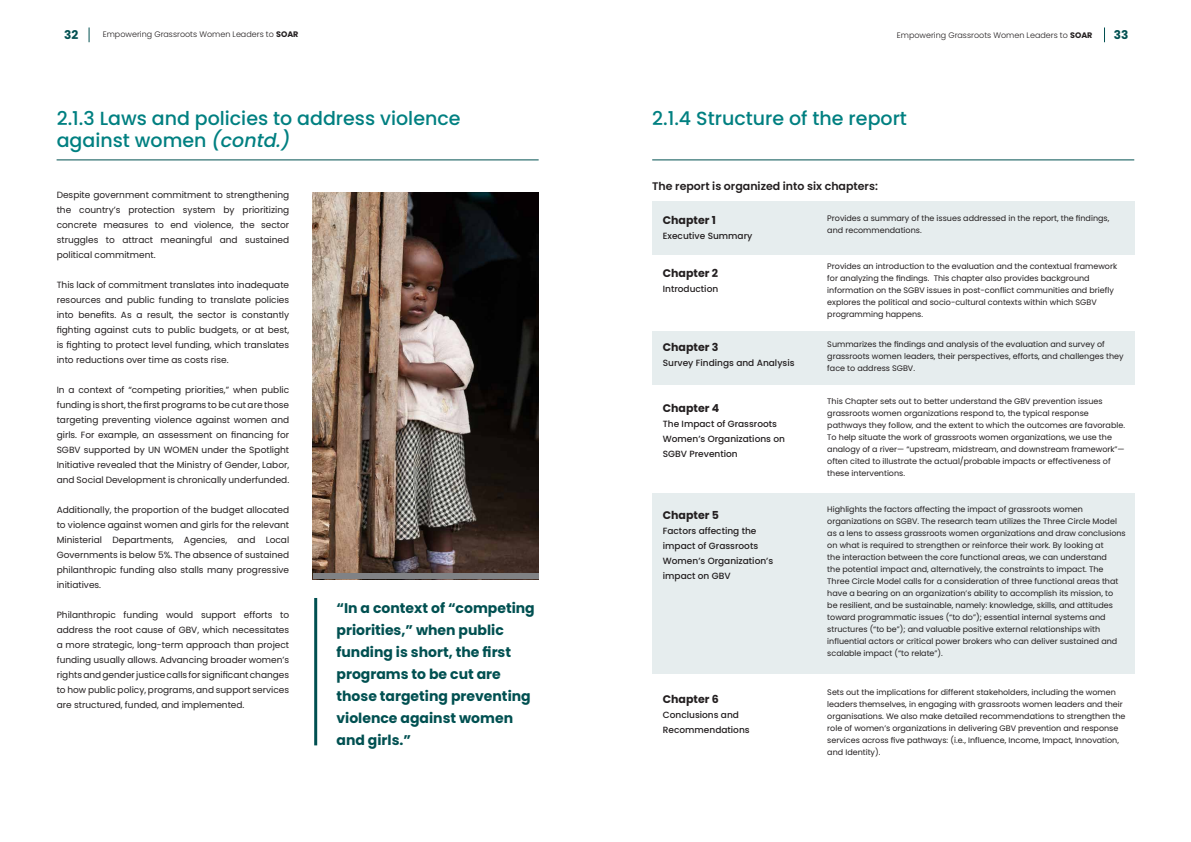
<style>
.page{position:relative;width:1191px;height:842px;background:#fff}
.page>*{position:absolute;margin:0;border:0;box-sizing:border-box;transform-origin:0 0}
.t1{font:500 19px/22px "Poppins";color:#008081}
.t2{font:700 14px/22px "Poppins";color:#005051}
.t3{font:700 12px "Poppins";color:#005051}
.t4{font:700 11px "Poppins";color:#231f20}
.t5{font:600 11px "Poppins";color:#231f20}
.t6{font:9px/15px "Poppins";color:#231f20;text-align:justify}
.t7{font:500 9px/15px "Poppins";color:#231f20}
.t8{font:8px/12px "Poppins";color:#231f20}
.t9{font:300 8px "Poppins";color:#231f20}
.s1{font-weight:700}
.s2{font-style:italic}
</style>
<div class="page">
<svg style="left:89px;top:27px;width:1px;height:15px"></svg>
<svg style="left:1104px;top:27px;width:1px;height:15px"></svg>
<hr style="left:314px;top:598px;width:3px;height:147px;background:#005051">
<hr style="left:57px;top:160px;width:481px;height:1px;background:#005051">
<img style="left:313px;top:192px;width:226px;height:381px">
<div style="left:313px;top:573px;width:226px;height:6px;background:#808285"></div>
<div style="left:652px;top:201px;width:482px;height:54px;background:#e6edee"></div>
<div style="left:652px;top:331px;width:482px;height:54px;background:#e6edee"></div>
<div style="left:652px;top:493px;width:482px;height:180px;background:#e6edee"></div>
<hr style="left:652px;top:160px;width:482px;height:1px;background:#005051">
<h3 class="t3" style="left:64px;top:28px;width:16px">32</h3>
<p class="t9" style="left:103px;top:29px;width:197px">Empowering Grassroots Women Leaders to <span class="s1">SOAR</span></p>
<p class="t9" style="left:896px;top:30px;width:197px">Empowering Grassroots Women Leaders to <span class="s1">SOAR</span></p>
<h3 class="t3" style="left:1113px;top:28px;width:16px">33</h3>
<h1 class="t1" style="left:57px;top:108px;width:405px">2.1.3 Laws and policies to address violence against women <span class="s2">(contd.)</span></h1>
<p class="t6" style="left:57px;top:187px;width:234px">Despite government commitment to strengthening the country’s protection system by prioritizing concrete measures to end violence, the sector struggles to attract meaningful and sustained political commitment.</p>
<p class="t6" style="left:57px;top:277px;width:234px">This lack of commitment translates into inadequate resources and public funding to translate policies into benefits. As a result, the sector is constantly fighting against cuts to public budgets, or at best, is fighting to protect level funding, which translates into reductions over time as costs rise.</p>
<p class="t6" style="left:57px;top:382px;width:234px">In a context of “competing priorities,” when public funding is short, the first programs to be cut are those targeting preventing violence against women and girls. For example, an assessment on financing for SGBV supported by UN WOMEN under the Spotlight Initiative revealed that the Ministry of Gender, Labor, and Social Development is chronically underfunded.</p>
<p class="t6" style="left:57px;top:502px;width:234px">Additionally, the proportion of the budget allocated to violence against women and girls for the relevant Ministerial Departments, Agencies, and Local Governments is below 5%. The absence of sustained philanthropic funding also stalls many progressive initiatives.</p>
<p class="t6" style="left:57px;top:607px;width:234px">Philanthropic funding would support efforts to address the root cause of GBV, which necessitates a more strategic, long-term approach than project funding usually allows. Advancing broader women’s rights and gender justice calls for significant changes to how public policy, programs, and support services are structured, funded, and implemented.</p>
<h2 class="t2" style="left:336px;top:597px;width:200px">“In a context of “competing priorities,” when public funding is short, the first programs to be cut are those targeting preventing violence against women and girls.”</h2>
<h1 class="t1" style="left:652px;top:108px;width:256px">2.1.4 Structure of the report</h1>
<h3 class="t5" style="left:652px;top:179px;width:227px">The report is organized into six chapters:</h3>
<h3 class="t4" style="left:663px;top:213px;width:55px">Chapter 1</h3>
<p class="t7" style="left:663px;top:228px;width:91px">Executive Summary</p>
<h3 class="t4" style="left:663px;top:267px;width:57px">Chapter 2</h3>
<p class="t7" style="left:663px;top:281px;width:57px">Introduction</p>
<p class="t8" style="left:827px;top:212px;width:283px">Provides a summary of the issues addressed in the report, the findings, and recommendations.</p>
<p class="t8" style="left:827px;top:260px;width:291px">Provides an introduction to the evaluation and the contextual framework for analyzing the findings. This chapter also provides background information on the SGBV issues in post-conflict communities and briefly explores the political and socio-cultural contexts within which SGBV programming happens.</p>
<p class="t8" style="left:827px;top:339px;width:298px">Summarizes the findings and analysis of the evaluation and survey of grassroots women leaders, their perspectives, efforts, and challenges they face to address SGBV.</p>
<p class="t8" style="left:827px;top:395px;width:299px">This Chapter sets out to better understand the GBV prevention issues grassroots women organizations respond to, the typical response pathways they follow, and the extent to which the outcomes are favorable.<br>To help situate the work of grassroots women organizations, we use the analogy of a river— “upstream, midstream, and downstream framework”— often cited to illustrate the actual/probable impacts or effectiveness of these interventions.</p>
<p class="t8" style="left:827px;top:503px;width:300px">Highlights the factors affecting the impact of grassroots women organizations on SGBV. The research team utilizes the Three Circle Model as a lens to assess grassroots women organizations and draw conclusions on what is required to strengthen or reinforce their work. By looking at<br>the interaction between the core functional areas, we can understand<br>the potential impact and, alternatively, the constraints to impact. The Three Circle Model calls for a consideration of three functional areas that have a bearing on an organization’s ability to accomplish its mission, to<br>be resilient, and be sustainable, namely: knowledge, skills, and attitudes toward programmatic issues (“to do”); essential internal systems and structures (“to be”); and valuable positive external relationships with influential actors or critical power brokers who can deliver sustained and scalable impact (“to relate”).</p>
<p class="t8" style="left:827px;top:686px;width:300px">Sets out the implications for different stakeholders, including the women leaders themselves, in engaging with grassroots women leaders and their organisations. We also make detailed recommendations to strengthen the role of women’s organizations in delivering GBV prevention and response services across five pathways: (i.e., Influence, Income, Impact, Innovation, and Identity).</p>
<h3 class="t4" style="left:663px;top:340px;width:57px">Chapter 3</h3>
<p class="t7" style="left:663px;top:355px;width:133px">Survey Findings and Analysis</p>
<h3 class="t4" style="left:663px;top:402px;width:58px">Chapter 4</h3>
<p class="t7" style="left:663px;top:416px;width:124px">The Impact of Grassroots<br>Women’s Organizations on<br>SGBV Prevention</p>
<h3 class="t4" style="left:663px;top:509px;width:58px">Chapter 5</h3>
<p class="t7" style="left:663px;top:524px;width:112px">Factors affecting the impact of Grassroots<br>Women’s Organization’s impact on GBV</p>
<h3 class="t4" style="left:663px;top:692px;width:58px">Chapter 6</h3>
<p class="t7" style="left:663px;top:707px;width:88px">Conclusions and<br>Recommendations</p>
</div>
